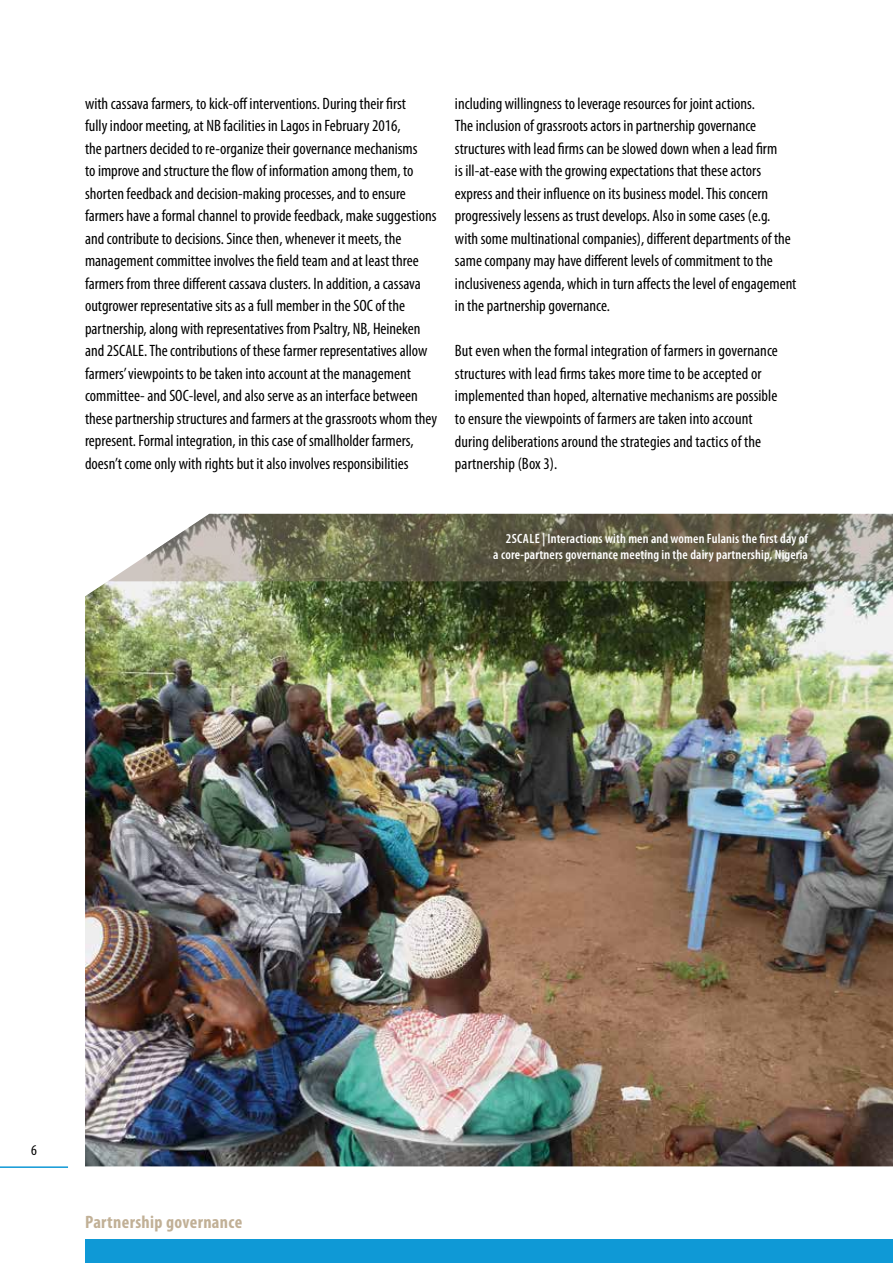
<style>
.page{position:relative;width:893px;height:1263px;background:#fff}
.page>*{position:absolute;margin:0;border:0;box-sizing:border-box;transform-origin:0 0}
.t1{font:700 condensed 18px "Myriad Pro";letter-spacing:.02em;color:#c1b096}
.t2{font:condensed 16.5px/22.5px "Myriad Pro";color:#000}
.t3{font:condensed 15px "Myriad Pro";color:#000}
.t4{font:600 condensed 13.5px/16.5px "Myriad Pro";letter-spacing:.01em;color:#fff;text-align:right}
</style>
<div class="page">
<hr style="left:0;top:1166px;width:68px;height:2px;background:#0f99d6">
<div style="left:85px;top:1240px;width:808px;height:23px;background:#0f99d6"></div>
<img style="left:85px;top:581px;width:808px;height:585px">
<svg style="left:108px;top:514px;width:785px;height:67px;background:#7c7965"></svg>
<p class="t2" style="left:85px;top:92px;width:354px">with cassava farmers, to kick-off interventions. During their first<br>fully indoor meeting, at NB facilities in Lagos in February 2016,<br>the partners decided to re-organize their governance mechanisms<br>to improve and structure the flow of information among them, to shorten feedback and decision-making processes, and to ensure farmers have a formal channel to provide feedback, make suggestions and contribute to decisions. Since then, whenever it meets, the management committee involves the field team and at least three farmers from three different cassava clusters. In addition, a cassava outgrower representative sits as a full member in the SOC of the partnership, along with representatives from Psaltry, NB, Heineken and 2SCALE. The contributions of these farmer representatives allow farmers’ viewpoints to be taken into account at the management committee- and SOC-level, and also serve as an interface between these partnership structures and farmers at the grassroots whom they represent. Formal integration, in this case of smallholder farmers, doesn’t come only with rights but it also involves responsibilities</p>
<p class="t2" style="left:455px;top:92px;width:343px">including willingness to leverage resources for joint actions.<br>The inclusion of grassroots actors in partnership governance structures with lead firms can be slowed down when a lead firm<br>is ill-at-ease with the growing expectations that these actors express and their influence on its business model. This concern progressively lessens as trust develops. Also in some cases (e.g. with some multinational companies), different departments of the same company may have different levels of commitment to the inclusiveness agenda, which in turn affects the level of engagement in the partnership governance.</p>
<p class="t2" style="left:455px;top:340px;width:324px">But even when the formal integration of farmers in governance structures with lead firms takes more time to be accepted or implemented than hoped, alternative mechanisms are possible to ensure the viewpoints of farmers are taken into account during deliberations around the strategies and tactics of the partnership (Box 3).</p>
<p class="t4" style="left:493px;top:530px;width:316px">2SCALE | Interactions with men and women Fulanis the first day of<br>a core-partners governance meeting in the dairy partnership, Nigeria</p>
<p class="t3" style="left:31px;top:1141px;width:7px">6</p>
<p class="t1" style="left:85px;top:1210px;width:159px">Partnership governance</p>
</div>
